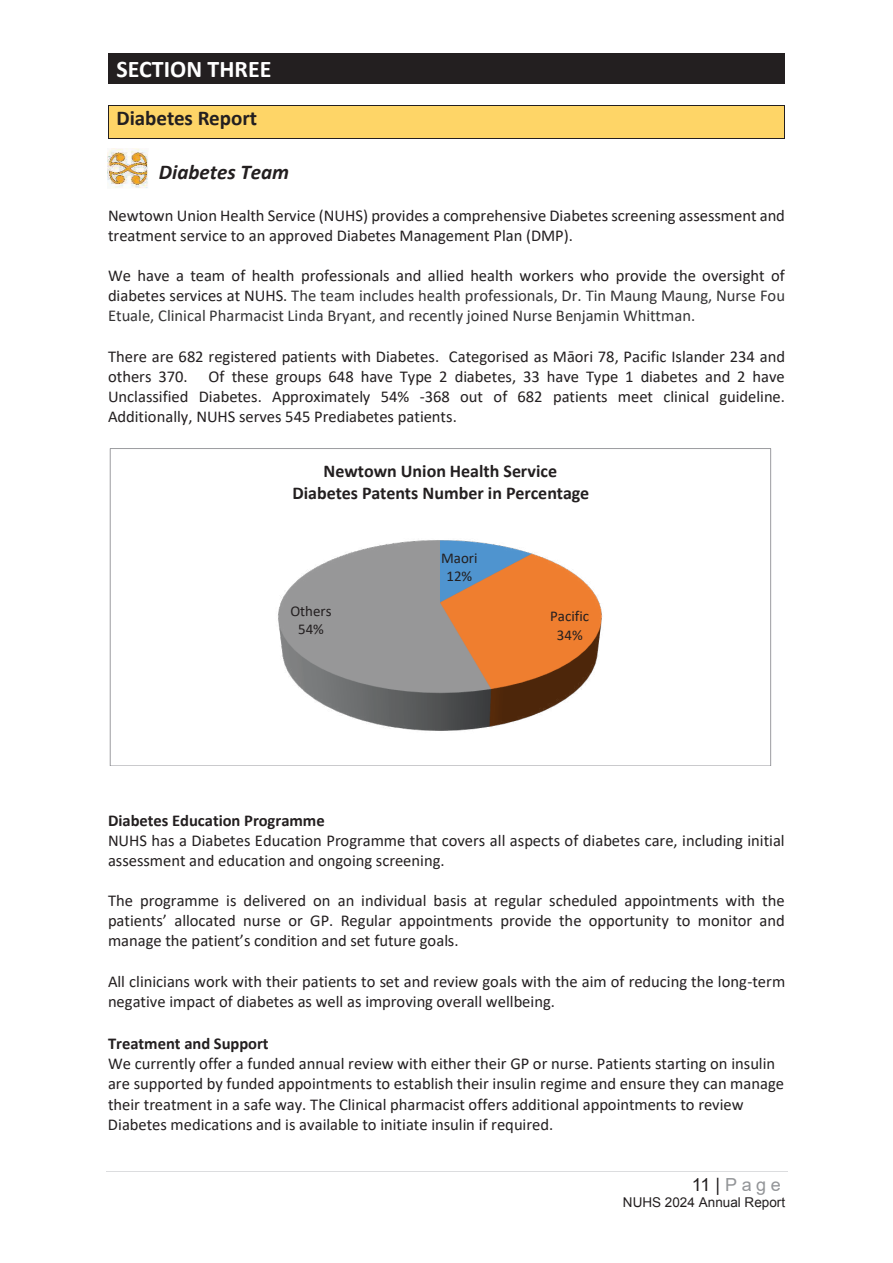
<style>
.page{position:relative;width:893px;height:1263px;background:#fff}
.page>*{position:absolute;margin:0;border:0;box-sizing:border-box;transform-origin:0 0}
.t1{font:700 24px "Calibri";color:#fff}
.t2{font:700 21px "Calibri";color:#231f20}
.t3{font:italic 700 21px "Calibri";color:#231f20}
.t4{font:700 18px/21.9px "Calibri";color:#231f20;text-align:center}
.t5{font:18px "Arial";letter-spacing:.25em;color:#939598}
.t6{font:16.5px/20.1px "Calibri";color:#231f20}
.t7{font:16.5px/20.1px "Calibri";color:#353435;text-align:justify}
.t8{font:700 16.5px "Calibri";letter-spacing:-.005em;color:#231f20}
.t9{font:15px/18.3px "Calibri";color:#231f20;text-align:center}
.t10{font:13.5px "Arial";letter-spacing:.005em;color:#231f20}
.s1{color:#231f20}
</style>
<div class="page">
<hr style="left:106px;top:1171px;width:681px;height:1px;background:#dcdddf">
<div style="left:109px;top:54px;width:675px;height:29px;background:#231f20"></div>
<hr style="left:109px;top:53px;width:675px;height:1px;background:#231f20">
<svg style="left:108px;top:53px;width:1px;height:31px"></svg>
<hr style="left:109px;top:83px;width:675px;height:1px;background:#231f20">
<svg style="left:784px;top:53px;width:1px;height:31px"></svg>
<div style="left:109px;top:105px;width:675px;height:33px;background:#fed567"></div>
<hr style="left:109px;top:105px;width:675px;height:1px;background:#231f20">
<hr style="left:108px;top:105px;width:1px;height:33px;background:#231f20">
<hr style="left:109px;top:138px;width:675px;height:1px;background:#231f20">
<hr style="left:784px;top:105px;width:1px;height:33px;background:#231f20">
<img style="left:278px;top:540px;width:325px;height:191px">
<img style="left:108px;top:148px;width:40px;height:40px">
<h1 class="t1" style="left:116px;top:52px;width:156px">SECTION THREE</h1>
<p class="t2" style="left:116px;top:104px;width:142px">Diabetes Report</p>
<p class="t3" style="left:159px;top:157px;width:132px">Diabetes Team</p>
<p class="t6" style="left:108px;top:205px;width:678px">Newtown Union Health Service (NUHS) provides a comprehensive Diabetes screening assessment and treatment service to an approved Diabetes Management Plan (DMP).</p>
<p class="t7" style="left:108px;top:265px;width:678px"><span class="s1">We have a team of health professionals and allied health workers who provide the oversight of diabetes services at NUHS.</span> The team includes health professionals, Dr. Tin Maung Maung, Nurse Fou Etuale, Clinical Pharmacist Linda Bryant, and recently joined Nurse Benjamin Whittman.</p>
<p class="t6" style="left:108px;top:346px;width:679px">There are 682 registered patients with Diabetes. Categorised as Māori 78, Pacific Islander 234 and others 370.</p>
<p class="t6" style="left:108px;top:366px;width:678px;text-align:justify;text-indent:101px">Of these groups 648 have Type 2 diabetes, 33 have Type 1 diabetes and 2 have Unclassified Diabetes. Approximately 54% -368 out of 682 patients meet clinical guideline.<br>Additionally, NUHS serves 545 Prediabetes patients.</p>
<p class="t4" style="left:292px;top:460px;width:298px">Newtown Union Health Service<br>Diabetes Patents Number in Percentage</p>
<p class="t9" style="left:290px;top:601px;width:43px">Others<br>54%</p>
<p class="t9" style="left:441px;top:548px;width:38px">Maori<br>12%</p>
<p class="t9" style="left:550px;top:607px;width:40px">Pacific<br>34%</p>
<p class="t8" style="left:108px;top:808px;width:218px">Diabetes Education Programme</p>
<p class="t6" style="left:108px;top:830px;width:678px">NUHS has a Diabetes Education Programme that covers all aspects of diabetes care, including initial assessment and education and ongoing screening.</p>
<p class="t6" style="left:108px;top:890px;width:678px;text-align:justify">The programme is delivered on an individual basis at regular scheduled appointments with the patients’ allocated nurse or GP. Regular appointments provide the opportunity to monitor and manage the patient’s condition and set future goals.</p>
<p class="t6" style="left:108px;top:971px;width:679px">All clinicians work with their patients to set and review goals with the aim of reducing the long-term negative impact of diabetes as well as improving overall wellbeing.</p>
<p class="t8" style="left:108px;top:1032px;width:162px">Treatment and Support</p>
<p class="t6" style="left:108px;top:1053px;width:678px">We currently offer a funded annual review with either their GP or nurse. Patients starting on insulin are supported by funded appointments to establish their insulin regime and ensure they can manage their treatment in a safe way. The Clinical pharmacist offers additional appointments to review Diabetes medications and is available to initiate insulin if required.</p>
<p class="t5" style="left:692px;top:1172px;width:90px"><span class="s1">11 |</span> Page</p>
<p class="t10" style="left:623px;top:1193px;width:164px">NUHS 2024 Annual Report</p>
</div>
